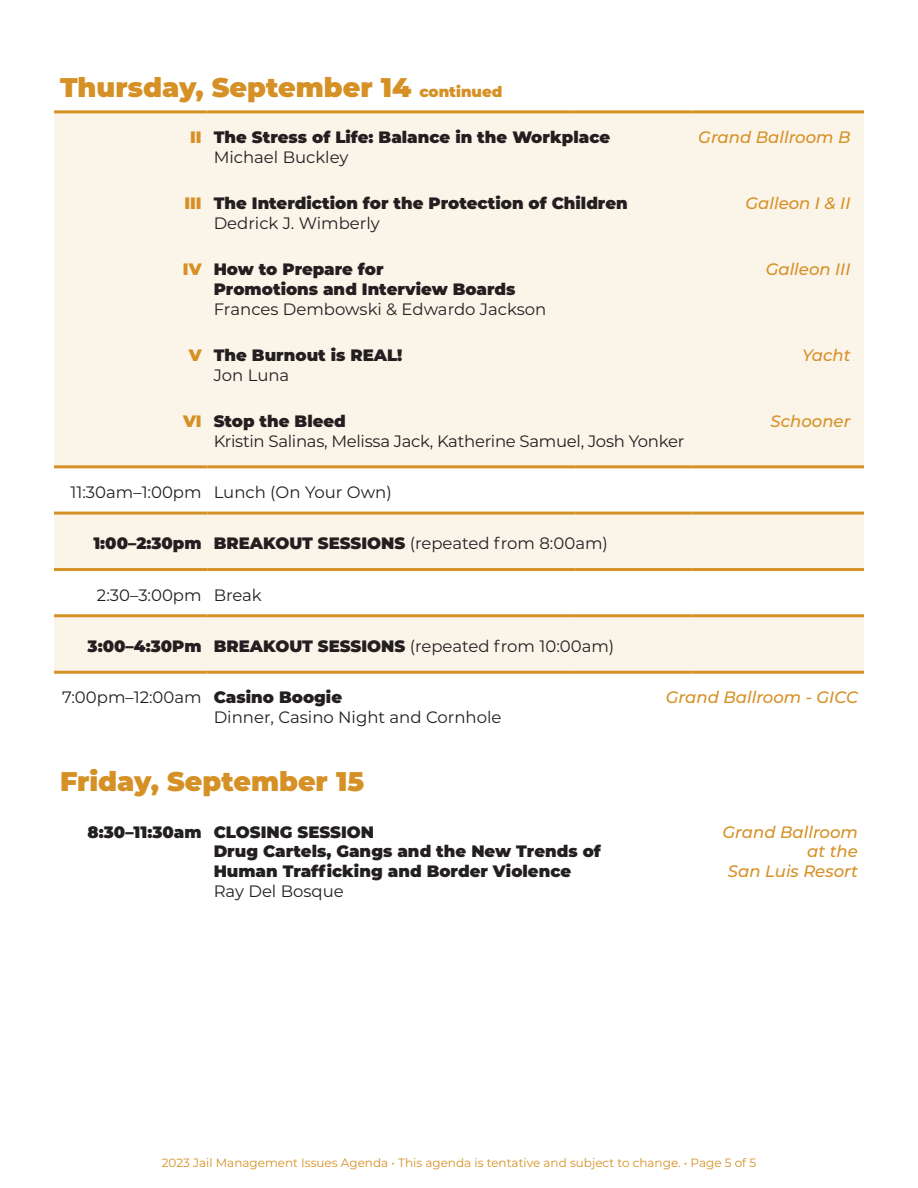
<style>
.page{position:relative;width:918px;height:1188px;background:#fff}
.page>*{position:absolute;margin:0;border:0;box-sizing:border-box;transform-origin:0 0}
.t1{font:900 27px "Montserrat";color:#d69126}
.t2{font:900 16.5px "Montserrat";color:#231f20}
.t3{font:16.5px "Montserrat";color:#231f20}
.t4{font:italic 500 16.5px "Montserrat";color:#d69126}
.t5{font:16.5px "Montserrat";letter-spacing:-.02em;color:#231f20}
.t6{font:900 16.5px "Montserrat";color:#d69126}
.t7{font:12px "Montserrat";color:#d69126}
.s1{font-size:15px}
.s2{font-weight:900}
</style>
<div class="page">
<svg style="left:54px;top:113px;width:810px;height:558px;fill:#fbf4e9"></svg>
<hr style="left:54px;top:465px;width:154px;height:3px;background:#d69126">
<hr style="left:208px;top:465px;width:367px;height:3px;background:#d69126">
<hr style="left:575px;top:465px;width:117px;height:3px;background:#d69126">
<hr style="left:692px;top:465px;width:172px;height:3px;background:#d69126">
<hr style="left:54px;top:110px;width:154px;height:3px;background:#d69126">
<hr style="left:208px;top:110px;width:367px;height:3px;background:#d69126">
<hr style="left:575px;top:110px;width:117px;height:3px;background:#d69126">
<hr style="left:692px;top:110px;width:172px;height:3px;background:#d69126">
<hr style="left:54px;top:512px;width:154px;height:3px;background:#d69126">
<hr style="left:208px;top:512px;width:367px;height:3px;background:#d69126">
<hr style="left:575px;top:512px;width:117px;height:3px;background:#d69126">
<hr style="left:692px;top:512px;width:172px;height:3px;background:#d69126">
<hr style="left:54px;top:568px;width:154px;height:3px;background:#d69126">
<hr style="left:208px;top:568px;width:367px;height:3px;background:#d69126">
<hr style="left:575px;top:568px;width:117px;height:3px;background:#d69126">
<hr style="left:692px;top:568px;width:172px;height:3px;background:#d69126">
<hr style="left:54px;top:614px;width:154px;height:3px;background:#d69126">
<hr style="left:208px;top:614px;width:367px;height:3px;background:#d69126">
<hr style="left:575px;top:614px;width:117px;height:3px;background:#d69126">
<hr style="left:692px;top:614px;width:172px;height:3px;background:#d69126">
<hr style="left:54px;top:671px;width:154px;height:3px;background:#d69126">
<hr style="left:208px;top:671px;width:367px;height:3px;background:#d69126">
<hr style="left:575px;top:671px;width:117px;height:3px;background:#d69126">
<hr style="left:692px;top:671px;width:172px;height:3px;background:#d69126">
<p class="t1" style="left:60px;top:67px;width:444px">Thursday, September 14 <span class="s1">continued</span></p>
<p class="t6" style="left:190px;top:125px;width:13px">II</p>
<p class="t2" style="left:214px;top:125px;width:398px">The Stress of Life: Balance in the Workplace</p>
<p class="t3" style="left:214px;top:146px;width:136px">Michael Buckley</p>
<p class="t4" style="left:698px;top:126px;width:154px">Grand Ballroom B</p>
<p class="t6" style="left:184px;top:191px;width:19px">III</p>
<p class="t2" style="left:214px;top:191px;width:416px">The Interdiction for the Protection of Children</p>
<p class="t3" style="left:214px;top:212px;width:168px">Dedrick J. Wimberly</p>
<p class="t4" style="left:746px;top:192px;width:106px">Galleon I &amp; II</p>
<p class="t6" style="left:183px;top:257px;width:20px">IV</p>
<p class="t2" style="left:214px;top:257px;width:171px">How to Prepare for</p>
<p class="t2" style="left:214px;top:277px;width:303px">Promotions and Interview Boards</p>
<p class="t3" style="left:214px;top:297px;width:334px">Frances Dembowski &amp; Edwardo Jackson</p>
<p class="t4" style="left:766px;top:258px;width:86px">Galleon III</p>
<p class="t6" style="left:189px;top:343px;width:14px">V</p>
<p class="t2" style="left:214px;top:343px;width:190px">The Burnout is REAL!</p>
<p class="t3" style="left:214px;top:363px;width:77px">Jon Luna</p>
<p class="t4" style="left:802px;top:343px;width:50px">Yacht</p>
<p class="t6" style="left:183px;top:409px;width:20px">VI</p>
<p class="t2" style="left:214px;top:409px;width:134px">Stop the Bleed</p>
<p class="t5" style="left:214px;top:429px;width:472px">Kristin Salinas, Melissa Jack, Katherine Samuel, Josh Yonker</p>
<p class="t4" style="left:771px;top:409px;width:81px">Schooner</p>
<p class="t3" style="left:71px;top:481px;width:133px">11:30am–1:00pm</p>
<p class="t3" style="left:214px;top:481px;width:180px">Lunch (On Your Own)</p>
<p class="t2" style="left:93px;top:531px;width:110px">1:00–2:30pm</p>
<p class="t3" style="left:214px;top:532px;width:396px"><span class="s2">BREAKOUT SESSIONS</span> (repeated from 8:00am)</p>
<p class="t3" style="left:97px;top:583px;width:106px">2:30–3:00pm</p>
<p class="t3" style="left:214px;top:583px;width:50px">Break</p>
<p class="t2" style="left:88px;top:634px;width:116px">3:00–4:30Pm</p>
<p class="t3" style="left:214px;top:635px;width:402px"><span class="s2">BREAKOUT SESSIONS</span> (repeated from 10:00am)</p>
<p class="t3" style="left:62px;top:686px;width:141px">7:00pm–12:00am</p>
<p class="t2" style="left:214px;top:685px;width:130px">Casino Boogie</p>
<p class="t3" style="left:214px;top:706px;width:289px">Dinner, Casino Night and Cornhole</p>
<p class="t1" style="left:60px;top:762px;width:306px">Friday, September 15</p>
<p class="t2" style="left:88px;top:819px;width:116px">8:30–11:30am</p>
<p class="t2" style="left:214px;top:819px;width:162px">CLOSING SESSION</p>
<p class="t2" style="left:214px;top:839px;width:389px">Drug Cartels, Gangs and the New Trends of</p>
<p class="t2" style="left:214px;top:859px;width:359px">Human Trafficking and Border Violence</p>
<p class="t3" style="left:214px;top:880px;width:132px">Ray Del Bosque</p>
<p class="t4" style="left:666px;top:686px;width:194px">Grand Ballroom - GICC</p>
<p class="t4" style="left:723px;top:820px;width:137px">Grand Ballroom</p>
<p class="t4" style="left:807px;top:840px;width:52px">at the</p>
<p class="t4" style="left:728px;top:860px;width:132px">San Luis Resort</p>
<p class="t7" style="left:162px;top:1154px;width:596px">2023 Jail Management Issues Agenda • This agenda is tentative and subject to change. • Page 5 of 5</p>
</div>
